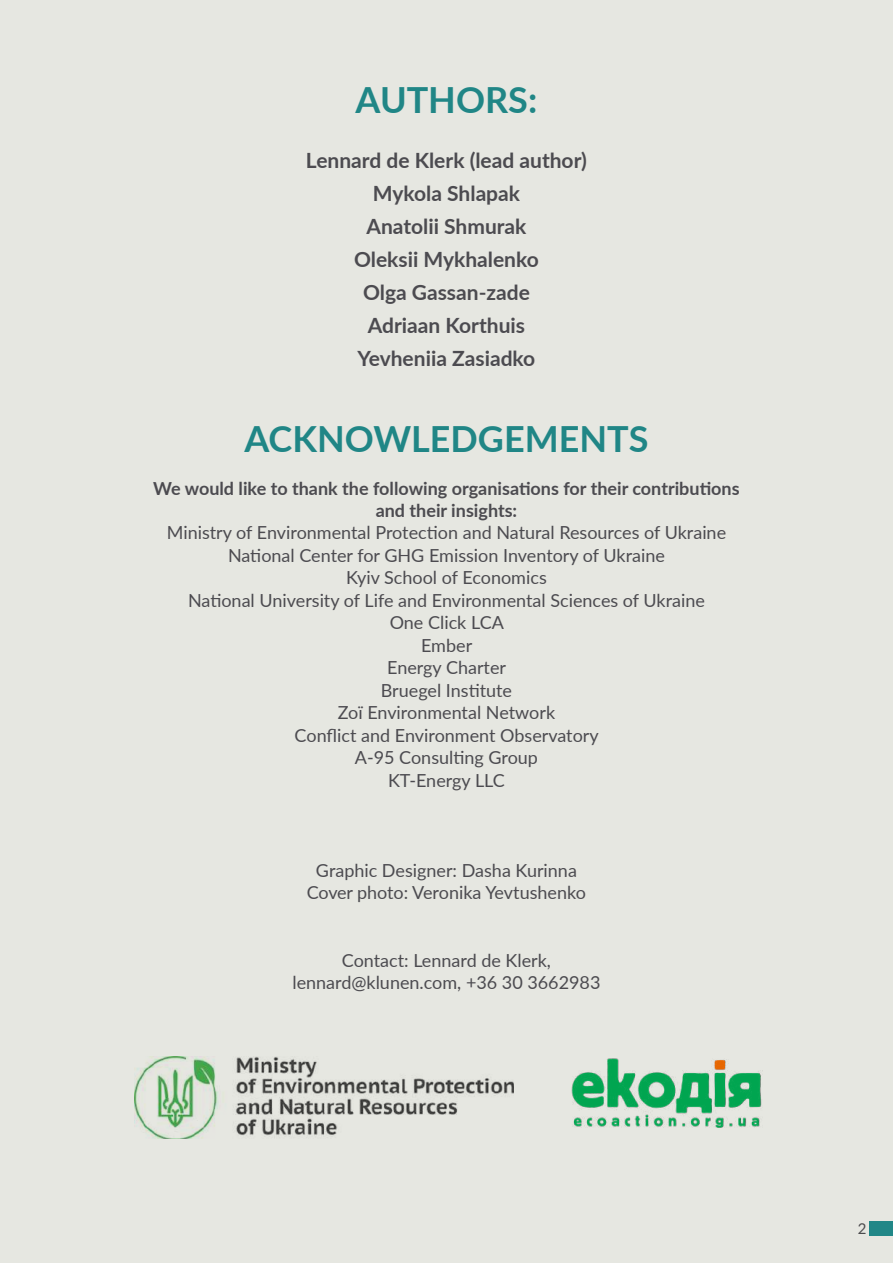
<style>
.page{position:relative;width:893px;height:1263px;background:#e6e7e1}
.page>*{position:absolute;margin:0;border:0;box-sizing:border-box;transform-origin:0 0}
.t1{font:700 36px "Lato";color:#208686}
.t2{font:700 21px/33px "Lato";color:#4c4b50;text-align:center}
.t3{font:18px/22.5px "Lato";color:#4c4b50;text-align:center}
.t4{font:700 18px/21.6px "Lato";color:#4c4b50;text-align:center}
.t5{font:15px "Lato";color:#4b4b4d}
</style>
<div class="page">
<div style="left:869px;top:1222px;width:24px;height:14px;background:#218787"></div>
<img style="left:135px;top:1057px;width:378px;height:82px">
<img style="left:571px;top:1058px;width:192px;height:70px">
<h1 class="t1" style="left:356px;top:73px;width:183px">AUTHORS:</h1>
<p class="t2" style="left:306px;top:143px;width:282px">Lennard de Klerk (lead author)<br>Mykola Shlapak<br>Anatolii Shmurak<br>Oleksii Mykhalenko<br>Olga Gassan-zade<br>Adriaan Korthuis<br>Yevheniia Zasiadko</p>
<h1 class="t1" style="left:244px;top:412px;width:406px">ACKNOWLEDGEMENTS</h1>
<p class="t4" style="left:153px;top:477px;width:588px">We would like to thank the following organisations for their contributions and their insights:</p>
<p class="t3" style="left:167px;top:521px;width:561px">Ministry of Environmental Protection and Natural Resources of Ukraine<br>National Center for GHG Emission Inventory of Ukraine<br>Kyiv School of Economics<br>National University of Life and Environmental Sciences of Ukraine<br>One Click LCA<br>Ember<br>Energy Charter<br>Bruegel Institute<br>Zoï Environmental Network<br>Conflict and Environment Observatory<br>A-95 Consulting Group<br>KT-Energy LLC</p>
<p class="t3" style="left:307px;top:858px;width:280px">Graphic Designer: Dasha Kurinna<br>Cover photo: Veronika Yevtushenko</p>
<p class="t3" style="left:292px;top:948px;width:310px">Contact: Lennard de Klerk, lennard@klunen.com, +36 30 3662983</p>
<p class="t5" style="left:858px;top:1218px;width:10px">2</p>
</div>
